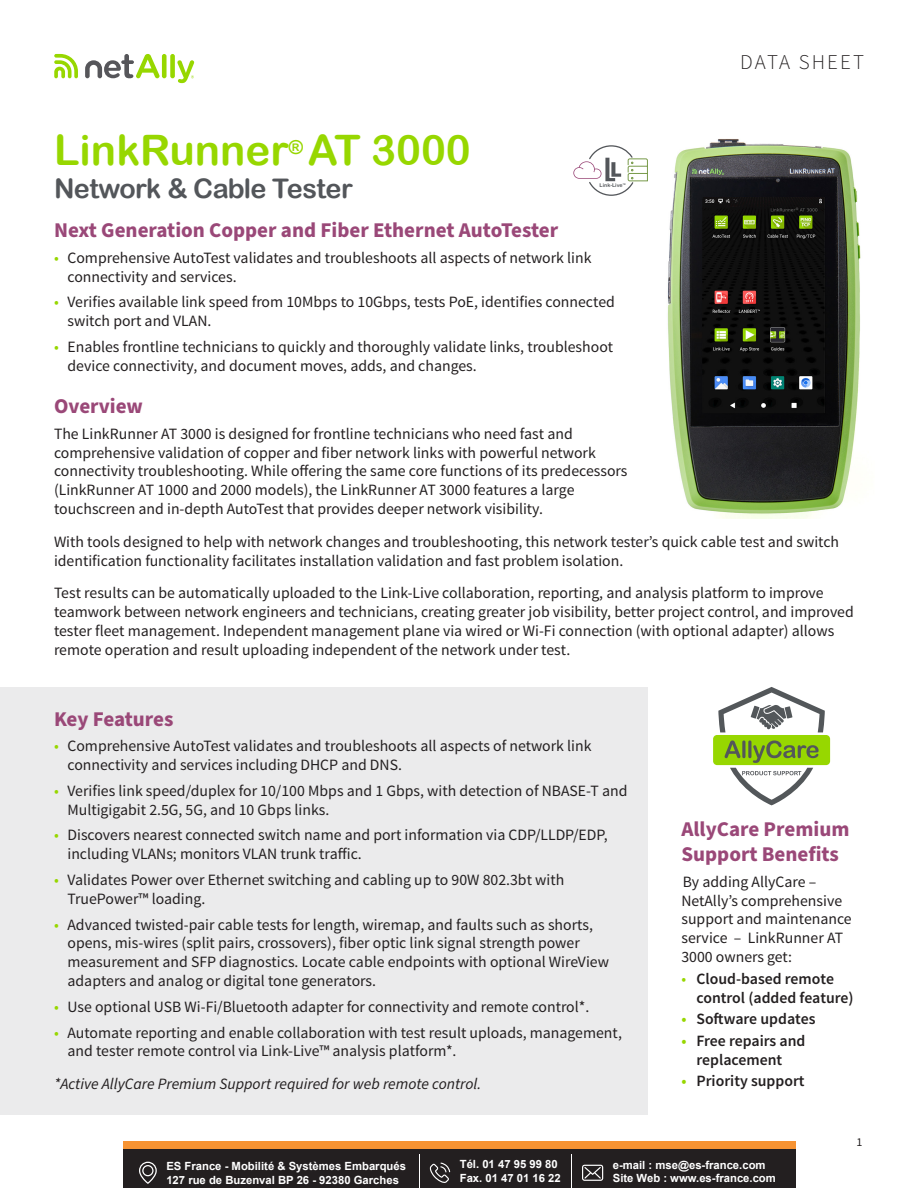
<style>
.page{position:relative;width:918px;height:1188px;background:#fff}
.page>*{position:absolute;margin:0;border:0;box-sizing:border-box;transform-origin:0 0}
.t1{font:42px "Arial Rounded MT Bold";color:#97d700}
.t2{font:27px "Arial Rounded MT Bold";letter-spacing:-.02em;color:#53565a}
.t3{font:700 21px/25.2px "Source Sans Pro";color:#9a4878}
.t4{font:300 21px "Source Sans Pro";letter-spacing:.1em;color:#231f20}
.t5{font:15.75px/18.9px "Source Sans Pro";color:#231f20}
.t6{font:600 15.75px/18.9px "Source Sans Pro";color:#231f20}
.t7{font:italic 15.75px "Source Sans Pro";color:#231f20}
.t8{font:12px "Source Sans Pro";color:#231f20}
.t9{font:700 11.25px/13.5px "Arial";color:#fff}
.t10{font:5.25px "Arial Rounded MT Bold";color:#53565a}
.s1{color:#97d700}
.s2{font-weight:400;color:#97d700}
</style>
<div class="page">
<div style="left:0;top:687px;width:648px;height:428px;background:#ebebec"></div>
<img style="left:667px;top:139px;width:194px;height:379px">
<svg style="left:54px;top:54px;width:24px;height:24px"></svg>
<div style="left:162px;top:54px;width:5px;height:24px;background:#97d700;border-radius:2px"></div>
<div style="left:170px;top:54px;width:5px;height:24px;background:#97d700;border-radius:2px"></div>
<svg style="left:85px;top:54px;width:75px;height:24px"></svg>
<svg style="left:177px;top:60px;width:17px;height:23px"></svg>
<svg style="left:573px;top:145px;width:75px;height:51px"></svg>
<div style="left:713px;top:735px;width:117px;height:30px;background:#97d700;border-radius:4px"></div>
<svg style="left:718px;top:687px;width:107px;height:45px"></svg>
<svg style="left:725px;top:741px;width:94px;height:64px"></svg>
<div style="left:123px;top:1149px;width:672px;height:39px;background:#231f20"></div>
<div style="left:123px;top:1141px;width:672px;height:8px;background:#f79332"></div>
<svg style="left:139px;top:1162px;width:18px;height:22px"></svg>
<svg style="left:430px;top:1163px;width:20px;height:20px"></svg>
<svg style="left:582px;top:1165px;width:21px;height:16px"></svg>
<hr style="left:419px;top:1155px;width:1px;height:33px;background:#fff">
<hr style="left:571px;top:1155px;width:1px;height:33px;background:#fff">
<p class="t1" style="left:54px;top:126px;width:418px">LinkRunner<sup>®</sup> AT 3000</p>
<p class="t2" style="left:54px;top:172px;width:300px">Network &amp; Cable Tester</p>
<p class="t3" style="left:54px;top:218px;width:506px">Next Generation Copper and Fiber Ethernet AutoTester</p>
<p class="t5" style="left:68px;top:248px;width:526px;text-indent:-14px"><span class="s1">•</span> Comprehensive AutoTest validates and troubleshoots all aspects of network link connectivity and services.</p>
<p class="t5" style="left:68px;top:293px;width:549px;text-indent:-13px"><span class="s1">•</span> Verifies available link speed from 10Mbps to 10Gbps, tests PoE, identifies connected switch port and VLAN.</p>
<p class="t5" style="left:68px;top:338px;width:547px;text-indent:-13px"><span class="s1">•</span> Enables frontline technicians to quickly and thoroughly validate links, troubleshoot device connectivity, and document moves, adds, and changes.</p>
<p class="t10" style="left:600px;top:182px;width:28px">Link-Live<sup>™</sup></p>
<p class="t4" style="left:740px;top:48px;width:125px">DATA SHEET</p>
<p class="t3" style="left:54px;top:394px;width:91px">Overview</p>
<p class="t5" style="left:54px;top:424px;width:575px">The LinkRunner AT 3000 is designed for frontline technicians who need fast and comprehensive validation of copper and fiber network links with powerful network connectivity troubleshooting. While offering the same core functions of its predecessors (LinkRunner AT 1000 and 2000 models), the LinkRunner AT 3000 features a large touchscreen and in-depth AutoTest that provides deeper network visibility.</p>
<p class="t5" style="left:54px;top:532px;width:787px">With tools designed to help with network changes and troubleshooting, this network tester’s quick cable test and switch identification functionality facilitates installation validation and fast problem isolation.</p>
<p class="t5" style="left:54px;top:584px;width:801px">Test results can be automatically uploaded to the Link-Live collaboration, reporting, and analysis platform to improve teamwork between network engineers and technicians, creating greater job visibility, better project control, and improved tester fleet management. Independent management plane via wired or Wi-Fi connection (with optional adapter) allows remote operation and result uploading independent of the network under test.</p>
<p class="t3" style="left:54px;top:707px;width:121px">Key Features</p>
<p class="t5" style="left:68px;top:737px;width:526px;text-indent:-14px"><span class="s1">•</span> Comprehensive AutoTest validates and troubleshoots all aspects of network link connectivity and services including DHCP and DNS.</p>
<p class="t5" style="left:68px;top:781px;width:562px;text-indent:-13px"><span class="s1">•</span> Verifies link speed/duplex for 10/100 Mbps and 1 Gbps, with detection of NBASE-T and<br>Multigigabit 2.5G, 5G, and 10 Gbps links.</p>
<p class="t5" style="left:68px;top:826px;width:542px;text-indent:-13px"><span class="s1">•</span> Discovers nearest connected switch name and port information via CDP/LLDP/EDP, including VLANs; monitors VLAN trunk traffic.</p>
<p class="t5" style="left:68px;top:871px;width:498px;text-indent:-13px"><span class="s1">•</span> Validates Power over Ethernet switching and cabling up to 90W 802.3bt with<br>TruePower™ loading.</p>
<p class="t5" style="left:68px;top:915px;width:543px;text-indent:-13px"><span class="s1">•</span> Advanced twisted-pair cable tests for length, wiremap, and faults such as shorts, opens, mis-wires (split pairs, crossovers), fiber optic link signal strength power measurement and SFP diagnostics. Locate cable endpoints with optional WireView adapters and analog or digital tone generators.</p>
<p class="t5" style="left:54px;top:997px;width:537px"><span class="s1">•</span> Use optional USB Wi-Fi/Bluetooth adapter for connectivity and remote control*.</p>
<p class="t5" style="left:68px;top:1023px;width:556px;text-indent:-13px"><span class="s1">•</span> Automate reporting and enable collaboration with test result uploads, management, and tester remote control via Link-Live™ analysis platform*.</p>
<p class="t7" style="left:54px;top:1073px;width:429px">*Active AllyCare Premium Support required for web remote control.</p>
<p class="t3" style="left:681px;top:817px;width:170px">AllyCare Premium<br>Support Benefits</p>
<p class="t5" style="left:681px;top:872px;width:172px">By adding AllyCare –<br>NetAlly’s comprehensive support and maintenance service – LinkRunner AT<br>3000 owners get:</p>
<p class="t6" style="left:696px;top:970px;width:159px;text-indent:-15px"><span class="s2">•</span> Cloud-based remote control (added feature)</p>
<p class="t6" style="left:681px;top:1010px;width:136px"><span class="s1">•</span> Software updates</p>
<p class="t6" style="left:681px;top:1032px;width:126px;text-align:center"><span class="s1">•</span> Free repairs and replacement</p>
<p class="t6" style="left:681px;top:1072px;width:125px"><span class="s1">•</span> Priority support</p>
<p class="t8" style="left:856px;top:1135px;width:7px">1</p>
<p class="t9" style="left:166px;top:1160px;width:241px">ES France - Mobilité &amp; Systèmes Embarqués<br>127 rue de Buzenval BP 26 - 92380 Garches</p>
<p class="t9" style="left:460px;top:1158px;width:103px">Tél. 01 47 95 99 80<br>Fax. 01 47 01 16 22</p>
<p class="t9" style="left:613px;top:1158px;width:165px">e-mail : mse@es-france.com<br>Site Web : www.es-france.com</p>
</div>
